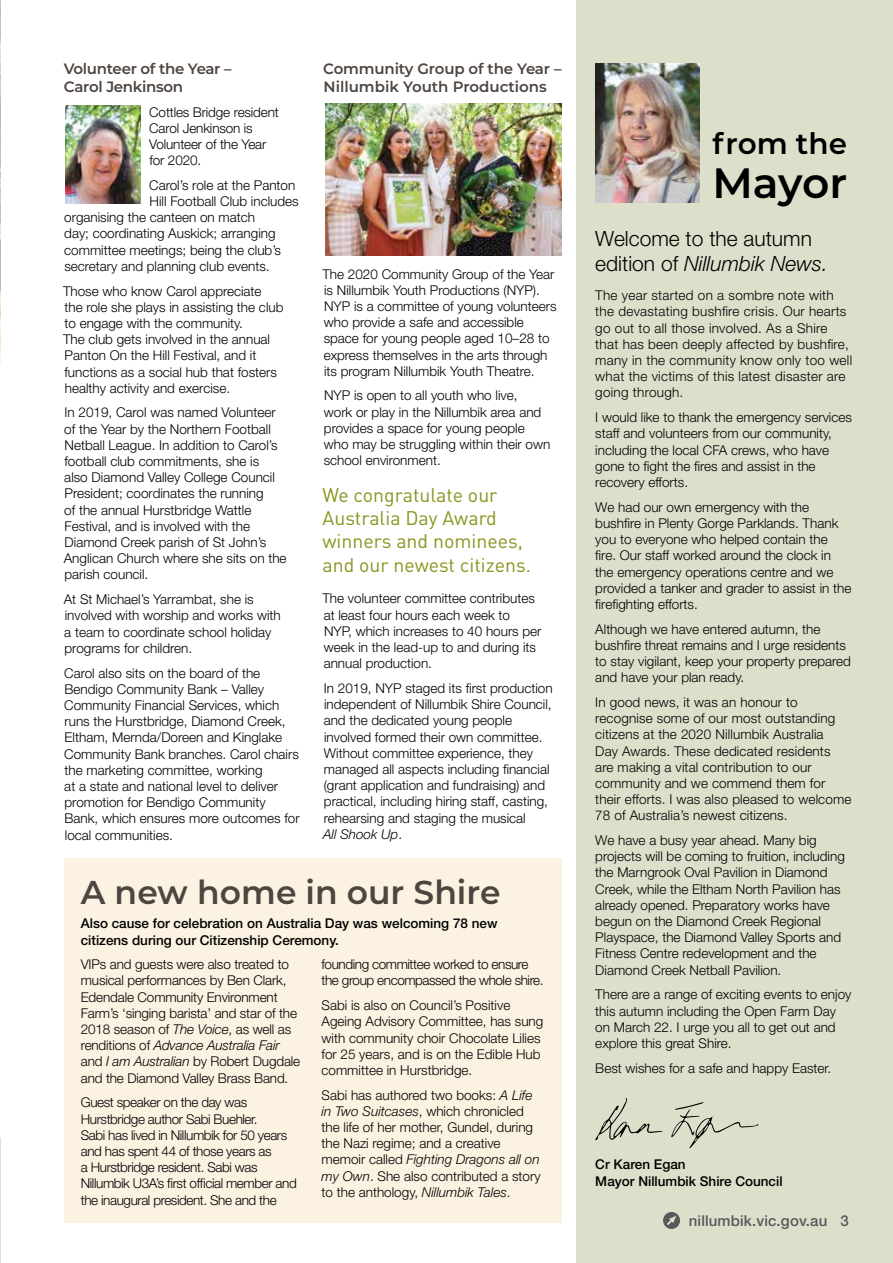
<style>
.page{position:relative;width:893px;height:1263px;background:#fff}
.page>*{position:absolute;margin:0;border:0;box-sizing:border-box;transform-origin:0 0}
.t1{font:600 42.45px "Montserrat";letter-spacing:-.005em;color:#000}
.t2{font:600 33px "Montserrat";color:#4e4540}
.t3{font:600 29.55px "Montserrat";color:#000}
.t4{font:300 21px/25.2px "Helvetica Neue LT";color:#000}
.t5{font:19.5px/23.4px "DIN";color:#8a941e}
.t6{font:600 15px/18px "Montserrat";letter-spacing:-.015em;color:#4e4540}
.t7{font:500 15px "Helvetica Neue LT";letter-spacing:.01em;color:#58595b}
.t8{font:300 13.5px/16.2px "Helvetica Neue LT";color:#000}
.t9{font:300 13.5px/16.2px "Helvetica Neue LT";letter-spacing:-.03em;color:#000}
.t10{font:300 13.5px/16.2px "Helvetica Neue LT";letter-spacing:.02em;color:#000}
.t11{font:500 13.5px/16.5px "Helvetica Neue LT";color:#000}
.s1{font-style:italic}
</style>
<div class="page">
<img style="left:0;top:0;width:1px;height:363px">
<div style="left:576px;top:0;width:317px;height:1263px;background:#dedfcb"></div>
<img style="left:595px;top:64px;width:105px;height:139px">
<svg style="left:595px;top:1098px;width:68px;height:42px"></svg>
<svg style="left:671px;top:1102px;width:87px;height:46px"></svg>
<svg style="left:663px;top:1212px;width:17px;height:17px"></svg>
<img style="left:66px;top:106px;width:74px;height:98px">
<div style="left:64px;top:859px;width:497px;height:364px;background:#fbf2e1"></div>
<img style="left:325px;top:104px;width:236px;height:151px">
<p class="t6" style="left:64px;top:59px;width:169px">Volunteer of the Year –<br>Carol Jenkinson</p>
<p class="t8" style="left:149px;top:103px;width:131px">Cottles Bridge resident<br>Carol Jenkinson is<br>Volunteer of the Year for 2020.</p>
<p class="t8" style="left:149px;top:177px;width:148px">Carol’s role at the Panton</p>
<p class="t8" style="left:150px;top:193px;width:151px">Hill Football Club includes</p>
<p class="t8" style="left:64px;top:209px;width:192px">organising the canteen on match</p>
<p class="t8" style="left:64px;top:225px;width:213px">day; coordinating Auskick; arranging</p>
<p class="t8" style="left:64px;top:241px;width:218px">committee meetings; being the club’s</p>
<p class="t8" style="left:64px;top:258px;width:207px">secretary and planning club events.</p>
<p class="t8" style="left:63px;top:282px;width:222px">Those who know Carol appreciate<br>the role she plays in assisting the club to engage with the community.<br>The club gets involved in the annual Panton On the Hill Festival, and it functions as a social hub that fosters healthy activity and exercise.</p>
<p class="t8" style="left:64px;top:404px;width:224px">In 2019, Carol was named Volunteer of the Year by the Northern Football Netball League. In addition to Carol’s football club commitments, she is<br>also Diamond Valley College Council President; coordinates the running<br>of the annual Hurstbridge Wattle Festival, and is involved with the Diamond Creek parish of St John’s Anglican Church where she sits on the parish council.</p>
<p class="t8" style="left:64px;top:591px;width:219px">At St Michael’s Yarrambat, she is involved with worship and works with a team to coordinate school holiday programs for children.</p>
<p class="t8" style="left:64px;top:664px;width:237px">Carol also sits on the board of the Bendigo Community Bank – Valley Community Financial Services, which runs the Hurstbridge, Diamond Creek, Eltham, Mernda/Doreen and Kinglake Community Bank branches. Carol chairs the marketing committee, working<br>at a state and national level to deliver promotion for Bendigo Community Bank, which ensures more outcomes for local communities.</p>
<p class="t6" style="left:323px;top:59px;width:240px">Community Group of the Year –<br>Nillumbik Youth Productions</p>
<p class="t8" style="left:322px;top:265px;width:236px">The 2020 Community Group of the Year is Nillumbik Youth Productions (NYP).<br>NYP is a committee of young volunteers who provide a safe and accessible space for young people aged 10–28 to express themselves in the arts through its program Nillumbik Youth Theatre.</p>
<p class="t8" style="left:324px;top:387px;width:228px">NYP is open to all youth who live,<br>work or play in the Nillumbik area and provides a space for young people who may be struggling within their own school environment.</p>
<h3 class="t5" style="left:322px;top:482px;width:210px">We congratulate our<br>Australia Day Award winners and nominees, and our newest citizens.</h3>
<p class="t8" style="left:322px;top:590px;width:221px">The volunteer committee contributes at least four hours each week to<br>NYP, which increases to 40 hours per week in the lead-up to and during its annual production.</p>
<p class="t8" style="left:323px;top:680px;width:231px">In 2019, NYP staged its first production independent of Nillumbik Shire Council, and the dedicated young people involved formed their own committee.<br>Without committee experience, they managed all aspects including financial (grant application and fundraising) and practical, including hiring staff, casting, rehearsing and staging the musical<br><span class="s1">All Shook Up</span>.</p>
<h2 class="t2" style="left:81px;top:868px;width:421px">A new home in our Shire</h2>
<p class="t11" style="left:81px;top:915px;width:418px">Also cause for celebration on Australia Day was welcoming 78 new citizens during our Citizenship Ceremony.</p>
<p class="t8" style="left:81px;top:956px;width:221px">VIPs and guests were also treated to musical performances by Ben Clark, Edendale Community Environment Farm’s ‘singing barista’ and star of the 2018 season of <span class="s1">The Voice</span>, as well as renditions of <span class="s1">Advance Australia Fair </span>and <span class="s1">I am Australian</span> by Robert Dugdale and the Diamond Valley Brass Band.</p>
<p class="t9" style="left:81px;top:1094px;width:217px">Guest speaker on the day was Hurstbridge author Sabi Buehler.<br>Sabi has lived in Nillumbik for 50 years and has spent 44 of those years as<br>a Hurstbridge resident. Sabi was Nillumbik U3A’s first official member and the inaugural president. She and the</p>
<p class="t9" style="left:322px;top:956px;width:224px">founding committee worked to ensure the group encompassed the whole shire.</p>
<p class="t8" style="left:322px;top:997px;width:223px">Sabi is also on Council’s Positive Ageing Advisory Committee, has sung with community choir Chocolate Lilies for 25 years, and is on the Edible Hub committee in Hurstbridge.</p>
<p class="t8" style="left:322px;top:1086px;width:221px">Sabi has authored two books: <span class="s1">A Life in Two Suitcases</span>, which chronicled the life of her mother, Gundel, during the Nazi regime; and a creative memoir called <span class="s1">Fighting Dragons all on my Own</span>. She also contributed a story to the anthology, <span class="s1">Nillumbik Tales</span>.</p>
<h3 class="t3" style="left:712px;top:123px;width:136px">from the</h3>
<h1 class="t1" style="left:712px;top:152px;width:136px">Mayor</h1>
<h3 class="t4" style="left:595px;top:226px;width:234px">Welcome to the autumn edition of <span class="s1">Nillumbik News.</span></h3>
<p class="t10" style="left:595px;top:287px;width:258px">The year started on a sombre note with the devastating bushfire crisis. Our hearts go out to all those involved. As a Shire that has been deeply affected by bushfire, many in the community know only too well what the victims of this latest disaster are going through.</p>
<p class="t8" style="left:595px;top:409px;width:258px">I would like to thank the emergency services staff and volunteers from our community, including the local CFA crews, who have gone to fight the fires and assist in the recovery efforts.</p>
<p class="t8" style="left:595px;top:498px;width:258px">We had our own emergency with the bushfire in Plenty Gorge Parklands. Thank you to everyone who helped contain the fire. Our staff worked around the clock in the emergency operations centre and we provided a tanker and grader to assist in the firefighting efforts.</p>
<p class="t8" style="left:595px;top:620px;width:257px">Although we have entered autumn, the bushfire threat remains and I urge residents to stay vigilant, keep your property prepared and have your plan ready.</p>
<p class="t8" style="left:595px;top:694px;width:258px">In good news, it was an honour to recognise some of our most outstanding citizens at the 2020 Nillumbik Australia<br>Day Awards. These dedicated residents are making a vital contribution to our community and we commend them for their efforts. I was also pleased to welcome 78 of Australia’s newest citizens.</p>
<p class="t8" style="left:595px;top:832px;width:251px">We have a busy year ahead. Many big projects will be coming to fruition, including the Marngrook Oval Pavilion in Diamond Creek, while the Eltham North Pavilion has already opened. Preparatory works have begun on the Diamond Creek Regional Playspace, the Diamond Valley Sports and Fitness Centre redevelopment and the Diamond Creek Netball Pavilion.</p>
<p class="t8" style="left:595px;top:986px;width:258px">There are a range of exciting events to enjoy this autumn including the Open Farm Day on March 22. I urge you all to get out and explore this great Shire.</p>
<p class="t8" style="left:595px;top:1059px;width:238px">Best wishes for a safe and happy Easter.</p>
<p class="t11" style="left:595px;top:1156px;width:189px">Cr Karen Egan<br>Mayor Nillumbik Shire Council</p>
<p class="t7" style="left:689px;top:1212px;width:161px">nillumbik.vic.gov.au 3</p>
</div>
